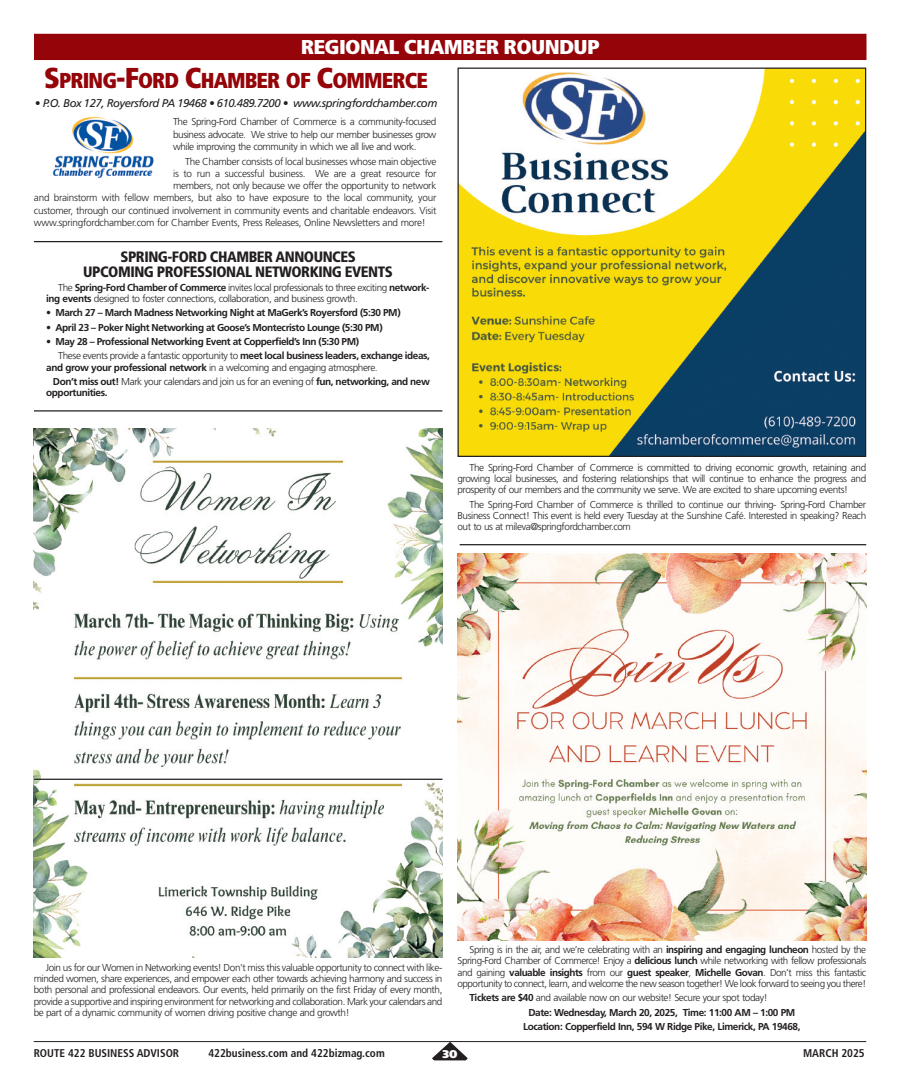
<style>
.page{position:relative;width:900px;height:1092px;background:#fff}
.page>*{position:absolute;margin:0;border:0;box-sizing:border-box;transform-origin:0 0}
.t1{font:900 condensed 21.5px "Frutiger";letter-spacing:-.04em;color:#940408}
.t2{font:900 condensed 20px "Frutiger";letter-spacing:-.03em;color:#fff;scale:1.1 1}
.t3{font:900 condensed 15px/15px "Frutiger";letter-spacing:-.03em;color:#231f20;text-align:center}
.t4{font:italic 11.25px "Frutiger";letter-spacing:-.04em;color:#231f20}
.t5{font:700 condensed 11.25px "Frutiger";color:#231f20}
.t6{font:900 11.25px "Frutiger";color:#fff}
.t7{font:300 10px/11.2px "Frutiger";letter-spacing:-.04em;color:#231f20;text-align:justify}
.t8{font:700 10px/14.4px "Frutiger";letter-spacing:-.04em;color:#231f20}
.s1{font-size:28.75px}
.s2{font-weight:700}
.s3{font-weight:300}
</style>
<div class="page">
<img style="left:34px;top:428px;width:408px;height:529px">
<img style="left:458px;top:553px;width:408px;height:386px">
<hr style="left:34px;top:1041px;width:832px;height:1px;background:#231f20">
<svg style="left:432px;top:1041px;width:36px;height:19px"></svg>
<div style="left:34px;top:34px;width:832px;height:26px;background:#940408"></div>
<img style="left:52px;top:116px;width:102px;height:63px">
<img style="left:460px;top:70px;width:404px;height:385px">
<hr style="left:34px;top:241px;width:408px;height:1px;background:#231f20">
<hr style="left:34px;top:410px;width:408px;height:1px;background:#231f20">
<hr style="left:34px;top:778px;width:408px;height:1px;background:#231f20">
<hr style="left:460px;top:544px;width:406px;height:1px;background:#231f20">
<h2 class="t2" style="left:301px;top:39px;width:273px">REGIONAL CHAMBER ROUNDUP</h2>
<h1 class="t1" style="left:44px;top:71px;width:385px"><span class="s1">S</span>PRING<span class="s1">-F</span>ORD <span class="s1">C</span>HAMBER OF <span class="s1">C</span>OMMERCE</h1>
<p class="t4" style="left:35px;top:98px;width:404px">• P.O. Box 127, Royersford PA 19468 • 610.489.7200 • www.springfordchamber.com</p>
<p class="t7" style="left:173px;top:117px;width:265px;line-height:12.1px">The Spring-Ford Chamber of Commerce is a community-focused business advocate. We strive to help our member businesses grow while improving the community in which we all live and work.</p>
<p class="t7" style="left:185px;top:157px;width:253px">The Chamber consists of local businesses whose main objective</p>
<p class="t7" style="left:173px;top:169px;width:265px">is to run a successful business. We are a great resource for</p>
<p class="t7" style="left:173px;top:181px;width:265px">members, not only because we offer the opportunity to network</p>
<p class="t7" style="left:34px;top:193px;width:404px">and brainstorm with fellow members, but also to have exposure to the local community, your</p>
<p class="t7" style="left:34px;top:205px;width:404px">customer, through our continued involvement in community events and charitable endeavors. Visit</p>
<p class="t7" style="left:34px;top:217px;width:393px">www.springfordchamber.com for Chamber Events, Press Releases, Online Newsletters and more!</p>
<h3 class="t3" style="left:83px;top:251px;width:311px">SPRING-FORD CHAMBER ANNOUNCES<br>UPCOMING PROFESSIONAL NETWORKING EVENTS</h3>
<p class="t7" style="left:46px;top:282px;width:385px;text-indent:12px">The <span class="s2">Spring-Ford Chamber of Commerce</span> invites local professionals to three exciting <span class="s2">network&shy;ing events</span> designed to foster connections, collaboration, and business growth.</p>
<p class="t8" style="left:46px;top:306px;width:356px">• March 27 – March Madness Networking Night at MaGerk’s Royersford (5:30 PM)</p>
<p class="t8" style="left:46px;top:321px;width:338px">• April 23 – Poker Night Networking at Goose’s Montecristo Lounge (5:30 PM)</p>
<p class="t8" style="left:58px;top:335px;width:373px;text-indent:-12px">• May 28 – Professional Networking Event at Copperfield’s Inn (5:30 PM)<br><span class="s3">These events provide a fantastic opportunity to</span> meet local business leaders, exchange ideas,</p>
<p class="t7" style="left:53px;top:361px;width:379px;line-height:14.4px;text-indent:-7px"><span class="s2">and grow your professional network</span> in a welcoming and engaging atmosphere.<br><span class="s2">Don’t miss out!</span> Mark your calendars and join us for an evening of <span class="s2">fun, networking, and new</span></p>
<p class="t8" style="left:46px;top:386px;width:63px">opportunities.</p>
<p class="t7" style="left:457px;top:462px;width:410px;text-indent:12px">The Spring-Ford Chamber of Commerce is committed to driving economic growth, retaining and growing local businesses, and fostering relationships that will continue to enhance the progress and prosperity of our members and the community we serve. We are excited to share upcoming events!</p>
<p class="t7" style="left:457px;top:499px;width:410px;text-indent:12px">The Spring-Ford Chamber of Commerce is thrilled to continue our thriving- Spring-Ford Chamber Business Connect! This event is held every Tuesday at the Sunshine Café. Interested in speaking? Reach out to us at mileva@springfordchamber.com</p>
<p class="t7" style="left:458px;top:944px;width:410px;text-indent:12px">Spring is in the air, and we’re celebrating with an <span class="s2">inspiring and engaging luncheon</span> hosted by the Spring-Ford Chamber of Commerce! Enjoy a <span class="s2">delicious lunch</span> while networking with fellow professionals and gaining <span class="s2">valuable insights</span> from our <span class="s2">guest speaker</span>, <span class="s2">Michelle Govan</span>. Don’t miss this fantastic opportunity to connect, learn, and welcome the new season together! We look forward to seeing you there!</p>
<p class="t7" style="left:470px;top:992px;width:300px"><span class="s2">Tickets are $40</span> and available now on our website! Secure your spot today!</p>
<p class="t8" style="left:528px;top:1005px;width:268px">Date: Wednesday, March 20, 2025, Time: 11:00 AM – 1:00 PM</p>
<p class="t8" style="left:523px;top:1020px;width:279px">Location: Copperfield Inn, 594 W Ridge Pike, Limerick, PA 19468,</p>
<p class="t7" style="left:34px;top:962px;width:410px;text-indent:12px">Join us for our Women in Networking events! Don't miss this valuable opportunity to connect with like&shy;minded women, share experiences, and empower each other towards achieving harmony and success in both personal and professional endeavors. Our events, held primarily on the first Friday of every month, provide a supportive and inspiring environment for networking and collaboration. Mark your calendars and be part of a dynamic community of women driving positive change and growth!</p>
<p class="t5" style="left:34px;top:1048px;width:147px">ROUTE 422 BUSINESS ADVISOR</p>
<p class="t5" style="left:208px;top:1048px;width:178px">422business.com and 422bizmag.com</p>
<p class="t6" style="left:443px;top:1049px;width:16px">30</p>
<p class="t5" style="left:803px;top:1048px;width:63px">MARCH 2025</p>
</div>
